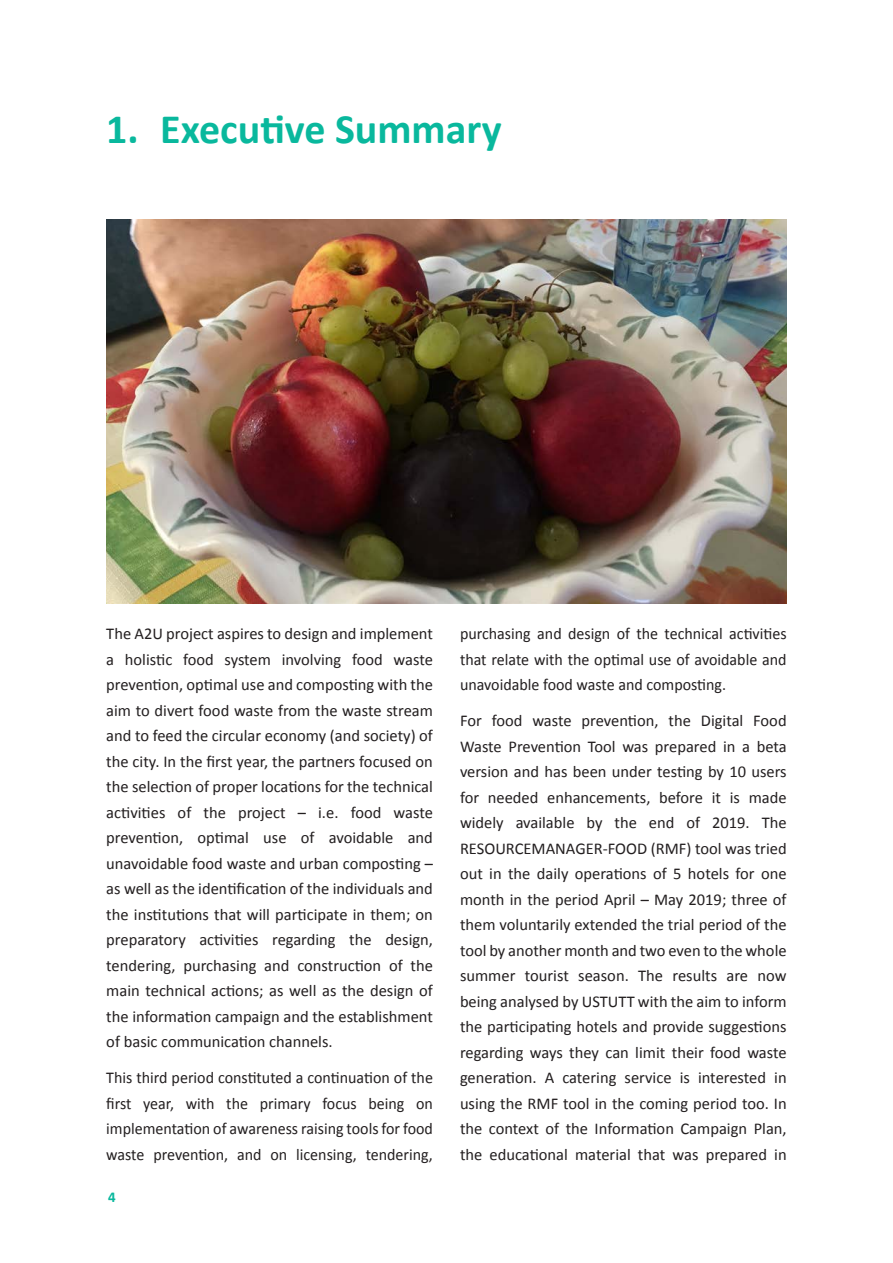
<style>
.page{position:relative;width:893px;height:1263px;background:#fff}
.page>*{position:absolute;margin:0;border:0;box-sizing:border-box;transform-origin:0 0}
.EXEC_SUMMARY_TITLE{font:700 42px "Calibri";color:#09b89d}
.Para{font:16.5px/25.5px "Calibri";color:#231f20;text-align:justify}
.t1{font:700 15px "Calibri";color:#09b89d}
</style>
<div class="page">
<img style="left:106px;top:219px;width:681px;height:384px">
<p class="EXEC_SUMMARY_TITLE" style="left:106px;top:99px;width:397px">1. Executive Summary</p>
<p class="Para" style="left:106px;top:621px;width:328px">The A2U project aspires to design and implement a holistic food system involving food waste prevention, optimal use and composting with the aim to divert food waste from the waste stream and to feed the circular economy (and society) of the city. In the first year, the partners focused on the selection of proper locations for the technical activities of the project – i.e. food waste prevention, optimal use of avoidable and unavoidable food waste and urban composting – as well as the identification of the individuals and the institutions that will participate in them; on preparatory activities regarding the design, tendering, purchasing and construction of the main technical actions; as well as the design of the information campaign and the establishment of basic communication channels.</p>
<p class="Para" style="left:106px;top:1065px;width:328px">This third period constituted a continuation of the first year, with the primary focus being on implementation of awareness raising tools for food waste prevention, and on licensing, tendering,</p>
<p class="t1" style="left:108px;top:1186px;width:9px">4</p>
<p class="Para" style="left:460px;top:621px;width:328px">purchasing and design of the technical activities that relate with the optimal use of avoidable and unavoidable food waste and composting.</p>
<p class="Para" style="left:460px;top:708px;width:328px">For food waste prevention, the Digital Food Waste Prevention Tool was prepared in a beta version and has been under testing by 10 users for needed enhancements, before it is made widely available by the end of 2019. The RESOURCEMANAGER-FOOD (RMF) tool was tried out in the daily operations of 5 hotels for one month in the period April – May 2019; three of them voluntarily extended the trial period of the tool by another month and two even to the whole summer tourist season. The results are now being analysed by USTUTT with the aim to inform the participating hotels and provide suggestions regarding ways they can limit their food waste generation. A catering service is interested in using the RMF tool in the coming period too. In the context of the Information Campaign Plan, the educational material that was prepared in</p>
</div>
